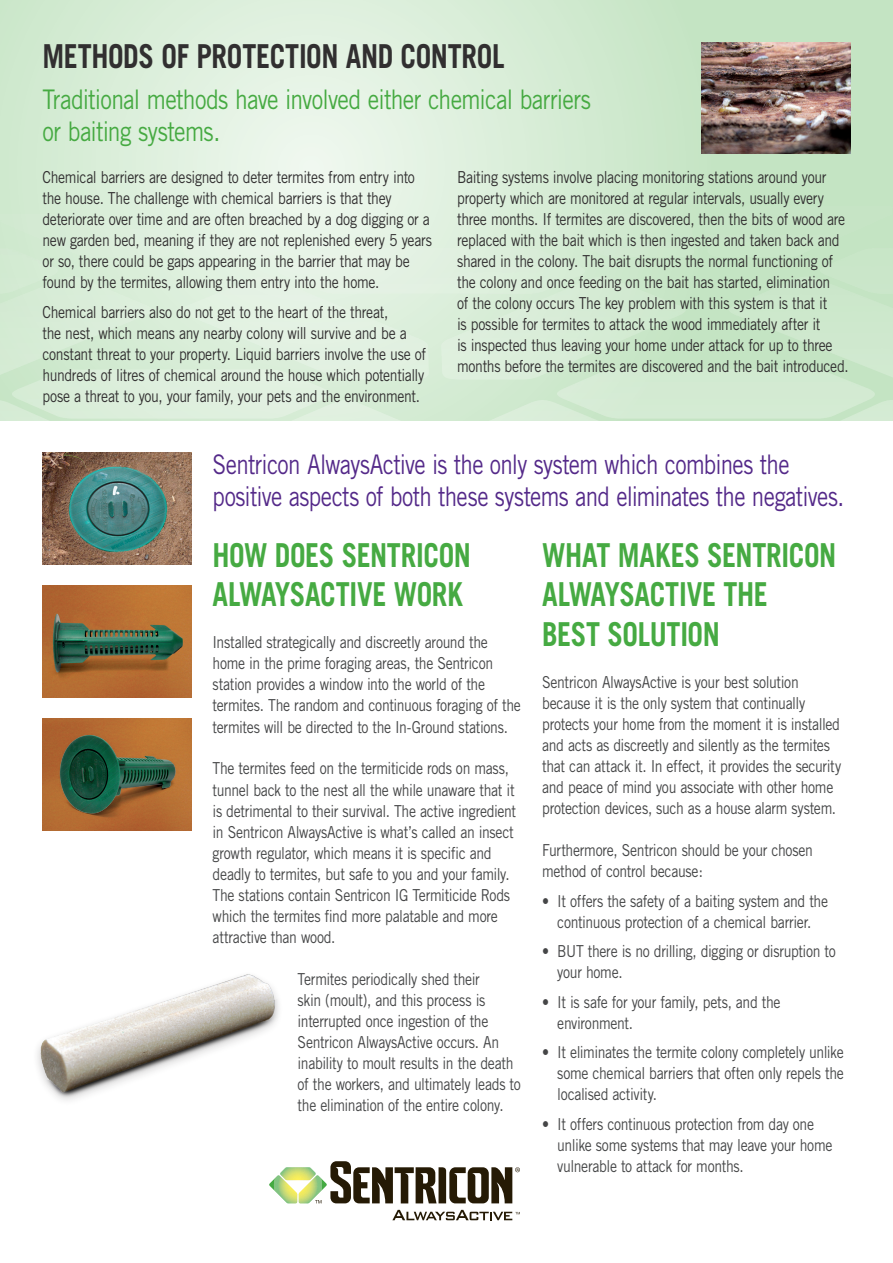
<style>
.page{position:relative;width:893px;height:1263px;background:#fff}
.page>*{position:absolute;margin:0;border:0;box-sizing:border-box;transform-origin:0 0}
.t1{font:700 33px/39.6px "Trade Gothic";letter-spacing:-.015em;color:#46aa42;scale:.85 1}
.t2{font:700 33px "Trade Gothic";letter-spacing:-.005em;color:#312f30;scale:.85 1}
.t3{font:27px/32.4px "Trade Gothic";letter-spacing:-.03em;color:#542989;scale:.83 1}
.t4{font:27px/32.4px "Trade Gothic";letter-spacing:-.03em;color:#46aa42;scale:.85 1}
.t5{font:16.5px/21px "Trade Gothic";letter-spacing:-.025em;color:#454647;scale:.85 1}
.t6{font:16.5px/21px "Trade Gothic";letter-spacing:-.025em;color:#312f30;scale:.85 1}
</style>
<div class="page">
<img style="left:0;top:0;width:893px;height:421px">
<svg style="left:269px;top:1161px;width:251px;height:42px"></svg>
<svg style="left:392px;top:1210px;width:128px;height:10px"></svg>
<img style="left:43px;top:586px;width:148px;height:111px">
<img style="left:37px;top:974px;width:242px;height:127px">
<img style="left:43px;top:453px;width:148px;height:111px">
<img style="left:702px;top:43px;width:148px;height:110px">
<img style="left:43px;top:719px;width:148px;height:111px">
<img style="left:43px;top:725px;width:148px;height:99px">
<h1 class="t2" style="left:43px;top:36px;width:199px">METHODS OF PROT</h1>
<h1 class="t2" style="left:256px;top:36px;width:293px">ECTION AND CONTROL</h1>
<h2 class="t4" style="left:43px;top:83px;width:647px">Traditional methods have involved either chemical barriers or baiting systems.</h2>
<p class="t6" style="left:43px;top:167px;width:460px">Chemical barriers are designed to deter termites from entry into the house. The challenge with chemical barriers is that they deteriorate over time and are often breached by a dog digging or a new garden bed, meaning if they are not replenished every 5 years or so, there could be gaps appearing in the barrier that may be found by the termites, allowing them entry into the home.</p>
<p class="t6" style="left:43px;top:301px;width:453px">Chemical barriers also do not get to the heart of the threat,<br>the nest, which means any nearby colony will survive and be a constant threat to your property. Liquid barriers involve the use of hundreds of litres of chemical around the house which potentially pose a threat to you, your family, your pets and the environment.</p>
<p class="t6" style="left:457px;top:167px;width:462px">Baiting systems involve placing monitoring stations around your property which are monitored at regular intervals, usually every three months. If termites are discovered, then the bits of wood are replaced with the bait which is then ingested and taken back and shared in the colony. The bait disrupts the normal functioning of the colony and once feeding on the bait has started, elimination<br>of the colony occurs The key problem with this system is that it<br>is possible for termites to attack the wood immediately after it<br>is inspected thus leaving your home under attack for up to three months before the termites are discovered and the bait introduced.</p>
<h2 class="t3" style="left:213px;top:448px;width:763px">Sentricon AlwaysActive is the only system which combines the positive aspects of both these systems and eliminates the negatives.</h2>
<h1 class="t1" style="left:213px;top:535px;width:305px">HOW DOES SENTRICON<br>ALWAYS</h1>
<h1 class="t1" style="left:542px;top:535px;width:348px">WHAT MAKES SENTRICON<br>ALWAYS</h1>
<h1 class="t1" style="left:305px;top:574px;width:187px">ACTIVE WORK</h1>
<p class="t5" style="left:213px;top:632px;width:364px">Installed strategically and discreetly around the home in the prime foraging areas, the Sentricon station provides a window into the world of the termites. The random and continuous foraging of the termites will be directed to the In-Ground stations.</p>
<p class="t5" style="left:213px;top:758px;width:359px">The termites feed on the termiticide rods on mass, tunnel back to the nest all the while unaware that it is detrimental to their survival. The active ingredient in Sentricon AlwaysActive is what’s called an insect growth regulator, which means it is specific and deadly to termites, but safe to you and your family.<br>The stations contain Sentricon IG Termiticide Rods which the termites find more palatable and more attractive than wood.</p>
<p class="t5" style="left:298px;top:968px;width:264px">Termites periodically shed their<br>skin (moult), and this process is interrupted once ingestion of the Sentricon AlwaysActive occurs. An inability to moult results in the death of the workers, and ultimately leads to the elimination of the entire colony.</p>
<h1 class="t1" style="left:542px;top:574px;width:267px;text-indent:92px">ACTIVE TH E<br>BEST SOLUTION</h1>
<p class="t5" style="left:542px;top:671px;width:353px">Sentricon AlwaysActive is your best solution because it is the only system that continually protects your home from the moment it is installed and acts as discreetly and silently as the termites that can attack it. In effect, it provides the security and peace of mind you associate with other home protection devices, such as a house alarm system.</p>
<p class="t5" style="left:542px;top:839px;width:320px">Furthermore, Sentricon should be your chosen method of control because:</p>
<p class="t5" style="left:542px;top:890px;width:338px;text-align:center">• It offers the safety of a baiting system and the continuous protection of a chemical barrier.</p>
<p class="t5" style="left:557px;top:940px;width:329px;text-indent:-15px">• BUT there is no drilling, digging or disruption to your home.</p>
<p class="t5" style="left:557px;top:991px;width:264px;text-indent:-15px">• It is safe for your family, pets, and the environment.</p>
<p class="t5" style="left:557px;top:1041px;width:339px;text-align:justify;text-indent:-15px">• It eliminates the termite colony completely unlike some chemical barriers that often only repels the localised activity.</p>
<p class="t5" style="left:557px;top:1113px;width:325px;text-indent:-15px">• It offers continuous protection from day one unlike some systems that may leave your home vulnerable to attack for months.</p>
</div>
